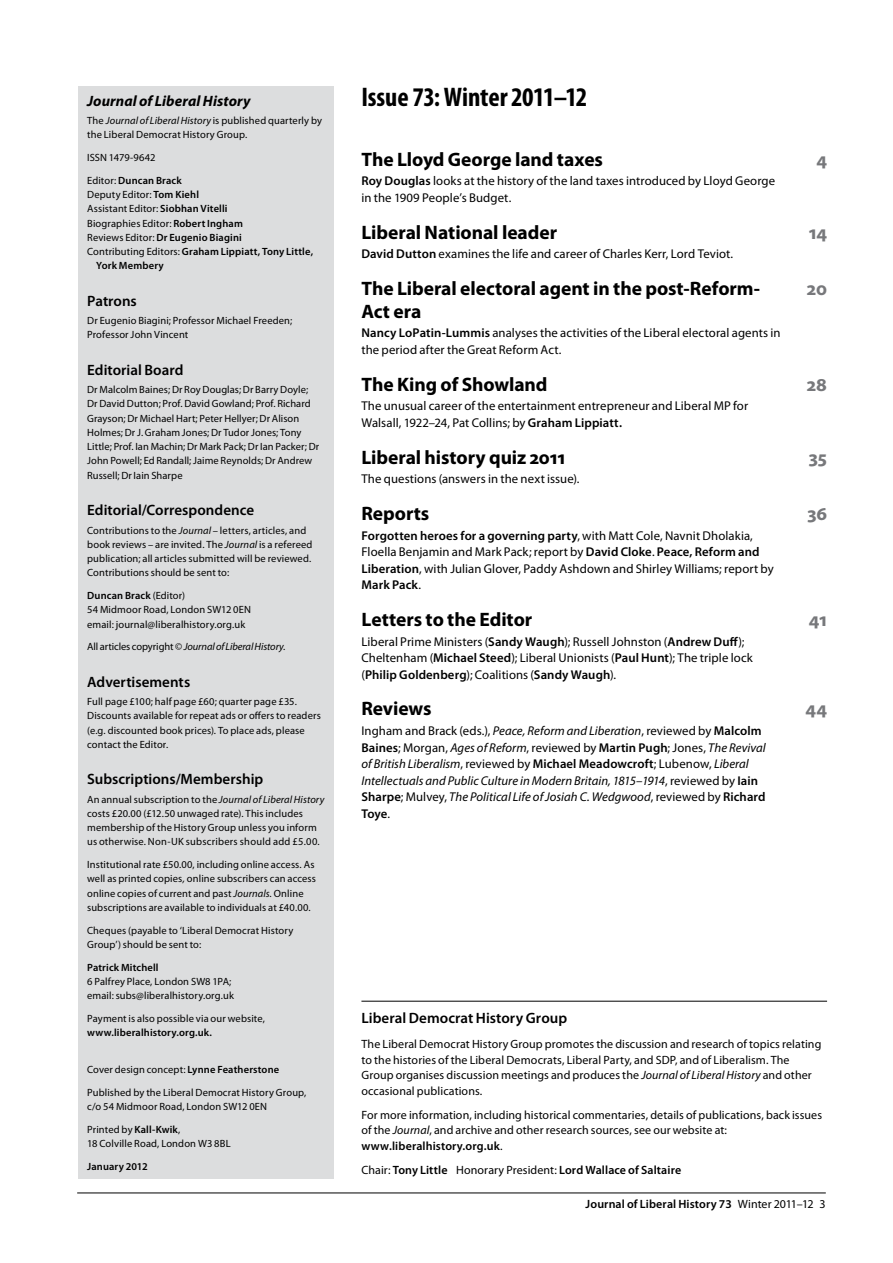
<style>
.page{position:relative;width:893px;height:1263px;background:#fff}
.page>*{position:absolute;margin:0;border:0;box-sizing:border-box;transform-origin:0 0}
.t1{font:700 condensed 27px "Myriad Pro";letter-spacing:-.005em;color:#000}
.t2{font:700 19.5px/22.5px "Myriad Pro";letter-spacing:-.005em;color:#000}
.t3{font:700 19.5px "Myriad Pro";letter-spacing:-.005em;color:#77787b}
.t4{font:600 15px "Myriad Pro";color:#000}
.t5{font:italic 700 15px "Myriad Pro";letter-spacing:.005em;color:#000}
.t6{font:12.75px/16.5px "Myriad Pro";letter-spacing:.005em;color:#000}
.t7{font:italic 12.75px/16.5px "Myriad Pro";letter-spacing:.005em;color:#000}
.t8{font:12px/15.8px "Myriad Pro";letter-spacing:.005em;color:#000}
.t9{font:600 12px "Myriad Pro";letter-spacing:.01em;color:#000}
.t10{font:10.5px/14.2px "Myriad Pro";letter-spacing:.01em;color:#000}
.t11{font:600 10.5px "Myriad Pro";letter-spacing:.015em;color:#000}
.t12{font:italic 10.5px "Myriad Pro";letter-spacing:-.01em;color:#000}
.s1{font-style:italic}
.s2{font-weight:600}
.s3{font-weight:400}
.s4{font-style:normal}
.s5{font-weight:600;font-style:normal}
</style>
<div class="page">
<hr style="left:77px;top:1192px;width:749px;height:1px;background:#000">
<div style="left:79px;top:86px;width:255px;height:1093px;background:#dcddde"></div>
<hr style="left:361px;top:1001px;width:466px;height:1px;background:#000">
<h3 class="t5" style="left:87px;top:91px;width:165px">Journal of Liberal History</h3>
<p class="t10" style="left:87px;top:113px;width:236px">The <span class="s1">Journal of Liberal History</span> is published quarterly by the Liberal Democrat History Group.</p>
<p class="t10" style="left:87px;top:146px;width:96px;line-height:22.8px">ISSN 1479-9642<br>Editor: <span class="s2">Duncan Brack</span></p>
<p class="t10" style="left:87px;top:187px;width:113px">Deputy Editor: <span class="s2">Tom Kiehl</span></p>
<p class="t10" style="left:87px;top:202px;width:142px">Assistant Editor: <span class="s2">Siobhan Vitelli</span></p>
<p class="t10" style="left:87px;top:216px;width:157px">Biographies Editor: <span class="s2">Robert Ingham</span></p>
<p class="t11" style="left:87px;top:231px;width:156px"><span class="s3">Reviews Editor:</span> Dr Eugenio Biagini</p>
<p class="t11" style="left:87px;top:245px;width:227px"><span class="s3">Contributing Editors:</span> Graham Lippiatt, Tony Little,</p>
<p class="t11" style="left:96px;top:259px;width:69px">York Membery</p>
<h3 class="t4" style="left:87px;top:291px;width:51px">Patrons</h3>
<p class="t10" style="left:87px;top:313px;width:207px">Dr Eugenio Biagini; Professor Michael Freeden;<br>Professor John Vincent</p>
<h3 class="t4" style="left:87px;top:360px;width:98px">Editorial Board</h3>
<p class="t10" style="left:87px;top:382px;width:234px">Dr Malcolm Baines; Dr Roy Douglas; Dr Barry Doyle; Dr David Dutton; Prof. David Gowland; Prof. Richard Grayson; Dr Michael Hart; Peter Hellyer; Dr Alison Holmes; Dr J. Graham Jones; Dr Tudor Jones; Tony Little; Prof. Ian Machin; Dr Mark Pack; Dr Ian Packer; Dr John Powell; Ed Randall; Jaime Reynolds; Dr Andrew Russell; Dr Iain Sharpe</p>
<h3 class="t4" style="left:87px;top:500px;width:168px">Editorial/Correspondence</h3>
<p class="t10" style="left:87px;top:523px;width:227px">Contributions to the <span class="s1">Journal</span> – letters, articles, and book reviews – are invited. The <span class="s1">Journal</span> is a refereed publication; all articles submitted will be reviewed.<br>Contributions should be sent to:</p>
<p class="t10" style="left:87px;top:588px;width:165px"><span class="s2">Duncan Brack</span> (Editor)<br>54 Midmoor Road, London SW12 0EN email: journal@liberalhistory.org.uk</p>
<p class="t12" style="left:87px;top:640px;width:200px"><span class="s4">All articles copyright ©</span> Journal of Liberal History.</p>
<h3 class="t4" style="left:87px;top:672px;width:105px">Advertisements</h3>
<p class="t10" style="left:87px;top:694px;width:235px">Full page £100; half page £60; quarter page £35.<br>Discounts available for repeat ads or offers to readers (e.g. discounted book prices). To place ads, please contact the Editor.</p>
<h3 class="t4" style="left:87px;top:769px;width:178px">Subscriptions/Membership</h3>
<p class="t10" style="left:87px;top:792px;width:239px">An annual subscription to the <span class="s1">Journal of Liberal History </span>costs £20.00 (£12.50 unwaged rate). This includes membership of the History Group unless you inform us otherwise. Non-UK subscribers should add £5.00.</p>
<p class="t10" style="left:87px;top:857px;width:230px">Institutional rate £50.00, including online access. As well as printed copies<span class="s1">,</span> online subscribers can access online copies of current and past <span class="s1">Journals.</span> Online subscriptions are available to individuals at £40.00.</p>
<p class="t10" style="left:87px;top:923px;width:208px">Cheques (payable to ‘Liberal Democrat History<br>Group’) should be sent to:</p>
<p class="t11" style="left:87px;top:960px;width:73px">Patrick Mitchell</p>
<p class="t10" style="left:87px;top:974px;width:148px">6 Palfrey Place, London SW8 1PA; email: subs@liberalhistory.org.uk</p>
<p class="t10" style="left:87px;top:1011px;width:179px">Payment is also possible via our website,</p>
<p class="t11" style="left:87px;top:1026px;width:126px">www.liberalhistory.org.uk.</p>
<p class="t10" style="left:87px;top:1058px;width:221px;line-height:22.8px">Cover design concept: <span class="s2">Lynne Featherstone<br></span>Published by the Liberal Democrat History Group,</p>
<p class="t10" style="left:87px;top:1095px;width:181px;line-height:22.8px">c/o 54 Midmoor Road, London SW12 0EN<br>Printed by <span class="s2">Kall-Kwik</span>,</p>
<p class="t10" style="left:87px;top:1136px;width:145px">18 Colville Road, London W3 8BL</p>
<p class="t11" style="left:87px;top:1160px;width:62px">January 2012</p>
<h1 class="t1" style="left:361px;top:80px;width:227px">Issue 73: Winter 2011–12</h1>
<h2 class="t2" style="left:361px;top:147px;width:243px">The Lloyd George land taxes</h2>
<p class="t6" style="left:361px;top:173px;width:415px"><span class="s2">Roy Douglas</span> looks at the history of the land taxes introduced by Lloyd George in the 1909 People’s Budget.</p>
<h2 class="t2" style="left:361px;top:220px;width:197px">Liberal National leader</h2>
<p class="t6" style="left:361px;top:246px;width:373px"><span class="s2">David Dutton</span> examines the life and career of Charles Kerr, Lord Teviot.</p>
<h2 class="t2" style="left:361px;top:277px;width:400px">The Liberal electoral agent in the post-Reform-<br>Act era</h2>
<p class="t6" style="left:361px;top:325px;width:421px"><span class="s2">Nancy LoPatin-Lummis</span> analyses the activities of the Liberal electoral agents in the period after the Great Reform Act.</p>
<h2 class="t2" style="left:361px;top:372px;width:188px">The King of Showland</h2>
<p class="t6" style="left:361px;top:398px;width:388px">The unusual career of the entertainment entrepreneur and Liberal MP for<br>Walsall, 1922–24, Pat Collins; by <span class="s2">Graham Lippiatt.</span></p>
<h2 class="t2" style="left:361px;top:445px;width:205px">Liberal history quiz 2011</h2>
<p class="t6" style="left:361px;top:471px;width:220px">The questions (answers in the next issue).</p>
<h2 class="t2" style="left:361px;top:502px;width:69px">Reports</h2>
<p class="t6" style="left:361px;top:527px;width:414px"><span class="s2">Forgotten heroes for a governing party</span>, with Matt Cole, Navnit Dholakia, Floella Benjamin and Mark Pack; report by <span class="s2">David Cloke</span>. <span class="s2">Peace, Reform and Liberation</span>, with Julian Glover, Paddy Ashdown and Shirley Williams; report by <span class="s2">Mark Pack</span>.</p>
<h2 class="t2" style="left:361px;top:607px;width:172px">Letters to the Editor</h2>
<p class="t6" style="left:361px;top:633px;width:393px">Liberal Prime Ministers (<span class="s2">Sandy Waugh</span>); Russell Johnston (<span class="s2">Andrew Duff</span>);<br>Cheltenham (<span class="s2">Michael Steed</span>); Liberal Unionists (<span class="s2">Paul Hunt</span>); The triple lock (<span class="s2">Philip Goldenberg</span>); Coalitions (<span class="s2">Sandy Waugh</span>).</p>
<h2 class="t2" style="left:361px;top:697px;width:72px">Reviews</h2>
<p class="t7" style="left:361px;top:722px;width:406px"><span class="s4">Ingham and Brack (eds.),</span> Peace, Reform and Liberation<span class="s4">, reviewed by</span> <span class="s5">Malcolm Baines</span><span class="s4">; Morgan,</span> Ages of Reform<span class="s4">, reviewed by</span> <span class="s5">Martin Pugh</span><span class="s4">; Jones,</span> The Revival of British Liberalism<span class="s4">, reviewed by</span> <span class="s5">Michael Meadowcroft</span><span class="s4">; Lubenow,</span> Liberal Intellectuals and Public Culture in Modern Britain, 1815–1914<span class="s4">, reviewed by</span> <span class="s5">Iain Sharpe</span><span class="s4">; Mulvey,</span> The Political Life of Josiah C. Wedgwood<span class="s4">, reviewed by</span> <span class="s5">Richard Toye</span><span class="s4">.</span></p>
<h2 class="t3" style="left:816px;top:146px;width:12px">4</h2>
<h2 class="t3" style="left:809px;top:219px;width:20px">14</h2>
<h2 class="t3" style="left:807px;top:276px;width:22px">20</h2>
<h2 class="t3" style="left:807px;top:371px;width:22px">28</h2>
<h2 class="t3" style="left:809px;top:444px;width:20px">35</h2>
<h2 class="t3" style="left:807px;top:501px;width:21px">36</h2>
<h2 class="t3" style="left:809px;top:607px;width:20px">41</h2>
<h2 class="t3" style="left:805px;top:696px;width:23px">44</h2>
<h3 class="t4" style="left:361px;top:1008px;width:207px">Liberal Democrat History Group</h3>
<p class="t8" style="left:361px;top:1036px;width:461px">The Liberal Democrat History Group promotes the discussion and research of topics relating to the histories of the Liberal Democrats, Liberal Party, and SDP, and of Liberalism. The Group organises discussion meetings and produces the <span class="s1">Journal of Liberal History</span> and other occasional publications.</p>
<p class="t8" style="left:361px;top:1106px;width:462px">For more information, including historical commentaries, details of publications, back issues of the <span class="s1">Journal</span>, and archive and other research sources, see our website at: <span class="s2">www.liberalhistory.org.uk</span>.</p>
<p class="t9" style="left:361px;top:1162px;width:321px"><span class="s3">Chair:</span> Tony Little <span class="s3">Honorary President:</span> Lord Wallace of Saltaire</p>
<p class="t9" style="left:586px;top:1196px;width:242px">Journal of Liberal History 73 <span class="s3">Winter 2011–12 3</span></p>
</div>
